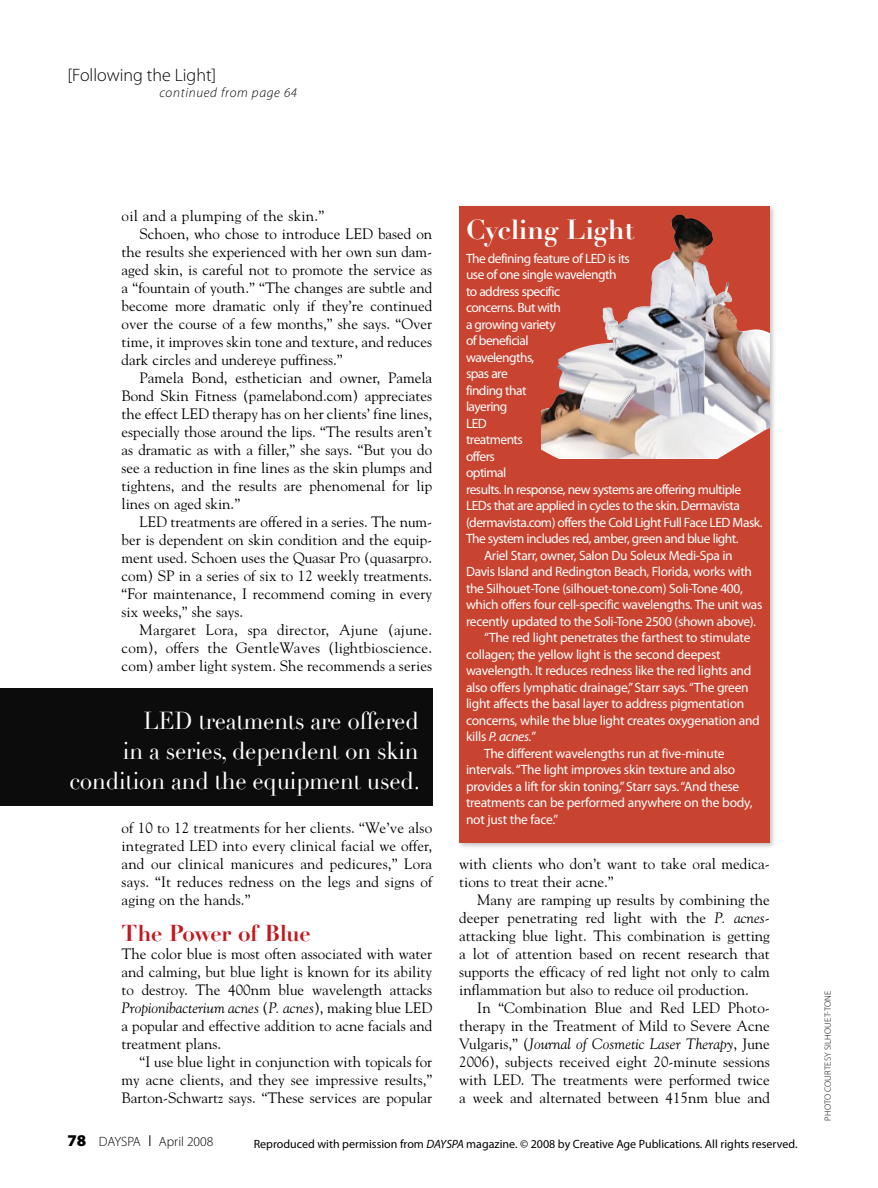
<style>
.page{position:relative;width:878px;height:1188px;background:#fff}
.page>*{position:absolute;margin:0;border:0;box-sizing:border-box;transform-origin:0 0}
.t1{font:700 27px "Didot";letter-spacing:-.01em;color:#fff}
.t2{font:24px/30px "Didot";letter-spacing:-.01em;color:#fff;text-align:right;scale:.94 1}
.t3{font:700 22.5px "Didot";letter-spacing:-.025em;color:#c1191f}
.t4{font:300 18px "Myriad Pro";color:#000}
.t5{font:15px/18px "Goudy";color:#000;text-align:justify}
.t6{font:15px "Goudy";letter-spacing:.02em;color:#000}
.t7{font:13.5px "Myriad Pro";letter-spacing:-.025em;color:#fff}
.t8{font:italic 300 13.5px "Myriad Pro";letter-spacing:.05em;color:#000}
.t9{font:300 13.5px "Myriad Pro";color:#000}
.t10{font:italic 13.5px "Myriad Pro";letter-spacing:-.02em;color:#fff}
.t11{font:12px "Myriad Pro";color:#000}
.t12{font:300 9px "Myriad Pro";letter-spacing:.015em;color:#000}
.s1{font-style:italic}
.s2{font-style:normal}
.s3{font-weight:900;font-size:16.5px}
</style>
<div class="page">
<div style="left:455px;top:203px;width:323px;height:648px;background:#000;opacity:.25"></div>
<div style="left:459px;top:206px;width:311px;height:637px;background:#c84330"></div>
<img style="left:542px;top:214px;width:228px;height:245px">
<div style="left:0;top:688px;width:432px;height:118px;background:#0c0c0d"></div>
<p class="t4" style="left:68px;top:64px;width:150px">[Following the Light]</p>
<p class="t8" style="left:159px;top:85px;width:139px">continued from page 64</p>
<p class="t6" style="left:122px;top:206px;width:204px">oil and a plumping of the skin.”</p>
<p class="t5" style="left:140px;top:224px;width:294px">Schoen, who chose to introduce LED based on</p>
<p class="t5" style="left:122px;top:242px;width:312px">the results she experienced with her own sun dam-</p>
<p class="t5" style="left:122px;top:260px;width:312px">aged skin, is careful not to promote the service as</p>
<p class="t5" style="left:122px;top:278px;width:312px">a “fountain of youth.” “The changes are subtle and</p>
<p class="t5" style="left:122px;top:296px;width:312px">become more dramatic only if they’re continued</p>
<p class="t5" style="left:122px;top:314px;width:312px">over the course of a few months,” she says. “Over</p>
<p class="t5" style="left:122px;top:332px;width:312px">time, it improves skin tone and texture, and reduces</p>
<p class="t5" style="left:122px;top:350px;width:223px">dark circles and undereye puffiness.”</p>
<p class="t5" style="left:140px;top:368px;width:294px">Pamela Bond, esthetician and owner, Pamela</p>
<p class="t5" style="left:122px;top:386px;width:312px">Bond Skin Fitness (pamelabond.com) appreciates</p>
<p class="t5" style="left:122px;top:404px;width:312px">the effect LED therapy has on her clients’ fine lines,</p>
<p class="t5" style="left:122px;top:422px;width:312px">especially those around the lips. “The results aren’t</p>
<p class="t5" style="left:122px;top:440px;width:312px">as dramatic as with a filler,” she says. “But you do</p>
<p class="t5" style="left:122px;top:458px;width:312px">see a reduction in fine lines as the skin plumps and</p>
<p class="t5" style="left:122px;top:476px;width:312px">tightens, and the results are phenomenal for lip</p>
<p class="t5" style="left:122px;top:494px;width:120px">lines on aged skin.”</p>
<p class="t5" style="left:140px;top:512px;width:294px">LED treatments are offered in a series. The num-</p>
<p class="t5" style="left:122px;top:530px;width:312px">ber is dependent on skin condition and the equip-</p>
<p class="t5" style="left:122px;top:548px;width:312px">ment used. Schoen uses the Quasar Pro (quasarpro.</p>
<p class="t5" style="left:122px;top:566px;width:312px">com) SP in a series of six to 12 weekly treatments.</p>
<p class="t5" style="left:122px;top:584px;width:312px">“For maintenance, I recommend coming in every</p>
<p class="t5" style="left:122px;top:602px;width:123px">six weeks,” she says.</p>
<p class="t5" style="left:140px;top:620px;width:294px">Margaret Lora, spa director, Ajune (ajune.</p>
<p class="t5" style="left:122px;top:638px;width:312px">com), offers the GentleWaves (lightbioscience.</p>
<p class="t5" style="left:122px;top:656px;width:312px">com) amber light system. She recommends a series</p>
<h2 class="t2" style="left:69px;top:706px;width:374px">LED treatments are offered<br>in a series, dependent on skin condition and the equipment used.</h2>
<p class="t5" style="left:122px;top:818px;width:312px">of 10 to 12 treatments for her clients. “We’ve also integrated LED into every clinical facial we offer, and our clinical manicures and pedicures,” Lora says. “It reduces redness on the legs and signs of aging on the hands.”</p>
<h3 class="t3" style="left:122px;top:919px;width:191px">The Power of Blue</h3>
<p class="t5" style="left:122px;top:944px;width:312px">The color blue is most often associated with water and calming, but blue light is known for its ability to destroy. The 400nm blue wavelength attacks <span class="s1">Propionibacterium acnes</span> (<span class="s1">P. acnes</span>), making blue LED a popular and effective addition to acne facials and treatment plans.</p>
<p class="t5" style="left:122px;top:1052px;width:312px;text-indent:18px">“I use blue light in conjunction with topicals for my acne clients, and they see impressive results,” Barton-Schwartz says. “These services are popular</p>
<h1 class="t1" style="left:466px;top:213px;width:170px">Cycling Light</h1>
<p class="t7" style="left:466px;top:250px;width:165px">The defining feature of LED is its</p>
<p class="t7" style="left:466px;top:266px;width:152px">use of one single wavelength</p>
<p class="t7" style="left:466px;top:283px;width:95px">to address specific</p>
<p class="t7" style="left:466px;top:299px;width:96px">concerns. But with</p>
<p class="t7" style="left:466px;top:316px;width:91px">a growing variety</p>
<p class="t7" style="left:466px;top:332px;width:64px">of beneficial</p>
<p class="t7" style="left:466px;top:349px;width:70px">wavelengths,</p>
<p class="t7" style="left:466px;top:365px;width:43px">spas are</p>
<p class="t7" style="left:466px;top:382px;width:62px">finding that</p>
<p class="t7" style="left:466px;top:398px;width:43px">layering</p>
<p class="t7" style="left:466px;top:415px;width:22px">LED</p>
<p class="t7" style="left:466px;top:431px;width:58px">treatments</p>
<p class="t7" style="left:466px;top:448px;width:30px">offers</p>
<p class="t7" style="left:466px;top:464px;width:42px">optimal</p>
<p class="t7" style="left:466px;top:481px;width:277px">results. In response, new systems are offering multiple</p>
<p class="t7" style="left:466px;top:497px;width:275px">LEDs that are applied in cycles to the skin. Dermavista</p>
<p class="t7" style="left:466px;top:514px;width:298px">(dermavista.com) offers the Cold Light Full Face LED Mask.</p>
<p class="t7" style="left:466px;top:530px;width:274px">The system includes red, amber, green and blue light.</p>
<p class="t7" style="left:484px;top:547px;width:250px">Ariel Starr, owner, Salon Du Soleux Medi-Spa in</p>
<p class="t7" style="left:466px;top:563px;width:287px">Davis Island and Redington Beach, Florida, works with</p>
<p class="t7" style="left:466px;top:580px;width:278px">the Silhouet-Tone (silhouet-tone.com) Soli-Tone 400,</p>
<p class="t7" style="left:466px;top:596px;width:298px">which offers four cell-specific wavelengths. The unit was</p>
<p class="t7" style="left:466px;top:613px;width:291px">recently updated to the Soli-Tone 2500 (shown above).</p>
<p class="t7" style="left:484px;top:629px;width:268px">“The red light penetrates the farthest to stimulate</p>
<p class="t7" style="left:466px;top:646px;width:256px">collagen; the yellow light is the second deepest</p>
<p class="t7" style="left:466px;top:662px;width:287px">wavelength. It reduces redness like the red lights and</p>
<p class="t7" style="left:466px;top:679px;width:284px">also offers lymphatic drainage,” Starr says. “The green</p>
<p class="t7" style="left:466px;top:695px;width:280px">light affects the basal layer to address pigmentation</p>
<p class="t7" style="left:466px;top:712px;width:295px">concerns, while the blue light creates oxygenation and</p>
<p class="t10" style="left:466px;top:728px;width:72px"><span class="s2">kills</span> P. acnes.<span class="s2">”</span></p>
<p class="t7" style="left:484px;top:745px;width:242px">The different wavelengths run at five-minute</p>
<p class="t7" style="left:466px;top:761px;width:271px">intervals. “The light improves skin texture and also</p>
<p class="t7" style="left:466px;top:778px;width:275px">provides a lift for skin toning,” Starr says. “And these</p>
<p class="t7" style="left:466px;top:794px;width:288px">treatments can be performed anywhere on the body,</p>
<p class="t7" style="left:466px;top:811px;width:94px">not just the face.”</p>
<p class="t5" style="left:459px;top:854px;width:312px">with clients who don’t want to take oral medica&shy;tions to treat their acne.”</p>
<p class="t5" style="left:459px;top:890px;width:312px;text-indent:18px">Many are ramping up results by combining the deeper penetrating red light with the <span class="s1">P. acnes&shy;</span>attacking blue light. This combination is getting a lot of attention based on recent research that supports the efficacy of red light not only to calm inflammation but also to reduce oil production.</p>
<p class="t5" style="left:459px;top:998px;width:312px;text-indent:18px">In “Combination Blue and Red LED Photo&shy;therapy in the Treatment of Mild to Severe Acne Vulgaris,” (<span class="s1">Journal of Cosmetic Laser Therapy</span>, June 2006), subjects received eight 20-minute sessions with LED. The treatments were performed twice a week and alternated between 415nm blue and</p>
<p class="t9" style="left:68px;top:1133px;width:75px"><span class="s3">78</span> DAYSPA</p>
<p class="t9" style="left:159px;top:1133px;width:56px">April 2008</p>
<p class="t11" style="left:254px;top:1136px;width:545px">Reproduced with permission from <span class="s1">DAYSPA</span> magazine. © 2008 by Creative Age Publications. All rights reserved.</p>
<p class="t12" style="left:822px;top:1120px;width:131px;rotate:-90deg">photo courtesy Si lhouet-tone</p>
</div>
